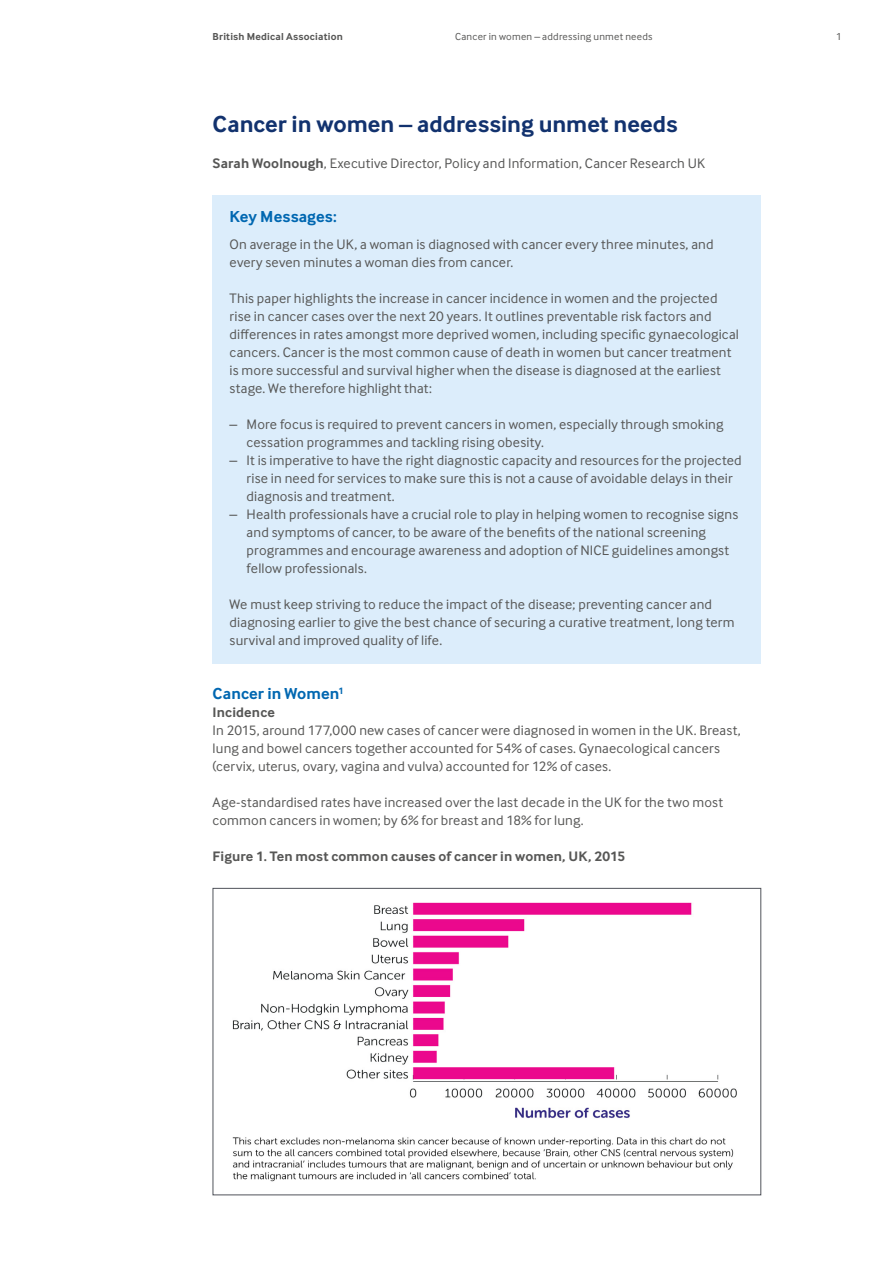
<style>
.page{position:relative;width:893px;height:1263px;background:#fff}
.page>*{position:absolute;margin:0;border:0;box-sizing:border-box;transform-origin:0 0}
.t1{font:700 24px "Inter Face";color:#12326e}
.t2{font:700 16.5px "Inter Face";letter-spacing:.005em;color:#0067b1}
.t3{font:14.25px/18px "Inter Face";letter-spacing:.01em;color:#575756}
.t4{font:700 14.25px "Inter Face";letter-spacing:.01em;color:#575756}
.t5{font:10.5px "Inter Face";letter-spacing:.025em;color:#575756}
.t6{font:700 10.5px "Inter Face";letter-spacing:.02em;color:#575756}
.s1{font-weight:700}
</style>
<div class="page">
<div style="left:213px;top:195px;width:548px;height:468px;background:#dcedfb"></div>
<img style="left:232px;top:902px;width:505px;height:280px">
<div style="left:213px;top:888px;width:548px;height:307px;border:1px solid #50535a"></div>
<p class="t6" style="left:213px;top:30px;width:132px">British Medical Association</p>
<p class="t5" style="left:455px;top:31px;width:199px">Cancer in women – addressing unmet needs</p>
<p class="t5" style="left:836px;top:31px;width:7px">1</p>
<h1 class="t1" style="left:213px;top:110px;width:466px">Cancer in women – addressing unmet needs</h1>
<p class="t3" style="left:213px;top:154px;width:494px"><span class="s1">Sarah Woolnough</span>, Executive Director, Policy and Information, Cancer Research UK</p>
<p class="t2" style="left:230px;top:207px;width:109px">Key Messages:</p>
<p class="t3" style="left:230px;top:235px;width:485px">On average in the UK, a woman is diagnosed with cancer every three minutes, and every seven minutes a woman dies from cancer.</p>
<p class="t3" style="left:230px;top:289px;width:511px">This paper highlights the increase in cancer incidence in women and the projected rise in cancer cases over the next 20 years. It outlines preventable risk factors and differences in rates amongst more deprived women, including specific gynaecological cancers. Cancer is the most common cause of death in women but cancer treatment is more successful and survival higher when the disease is diagnosed at the earliest stage. We therefore highlight that:</p>
<p class="t3" style="left:247px;top:415px;width:478px;text-indent:-17px">– More focus is required to prevent cancers in women, especially through smoking cessation programmes and tackling rising obesity.</p>
<p class="t3" style="left:247px;top:451px;width:496px;text-indent:-17px">– It is imperative to have the right diagnostic capacity and resources for the projected rise in need for services to make sure this is not a cause of avoidable delays in their diagnosis and treatment.</p>
<p class="t3" style="left:247px;top:505px;width:493px;text-indent:-17px">– Health professionals have a crucial role to play in helping women to recognise signs and symptoms of cancer, to be aware of the benefits of the national screening programmes and encourage awareness and adoption of NICE guidelines amongst fellow professionals.</p>
<p class="t3" style="left:230px;top:595px;width:506px">We must keep striving to reduce the impact of the disease; preventing cancer and diagnosing earlier to give the best chance of securing a curative treatment, long term survival and improved quality of life.</p>
<p class="t2" style="left:213px;top:684px;width:132px">Cancer in Women<sup>1</sup></p>
<p class="t4" style="left:213px;top:704px;width:64px">Incidence</p>
<p class="t3" style="left:213px;top:721px;width:529px">In 2015, around 177,000 new cases of cancer were diagnosed in women in the UK. Breast, lung and bowel cancers together accounted for 54% of cases. Gynaecological cancers (cervix, uterus, ovary, vagina and vulva) accounted for 12% of cases.</p>
<p class="t3" style="left:213px;top:793px;width:512px">Age-standardised rates have increased over the last decade in the UK for the two most common cancers in women; by 6% for breast and 18% for lung.</p>
<p class="t4" style="left:213px;top:848px;width:414px">Figure 1. Ten most common causes of cancer in women, UK, 2015</p>
</div>
